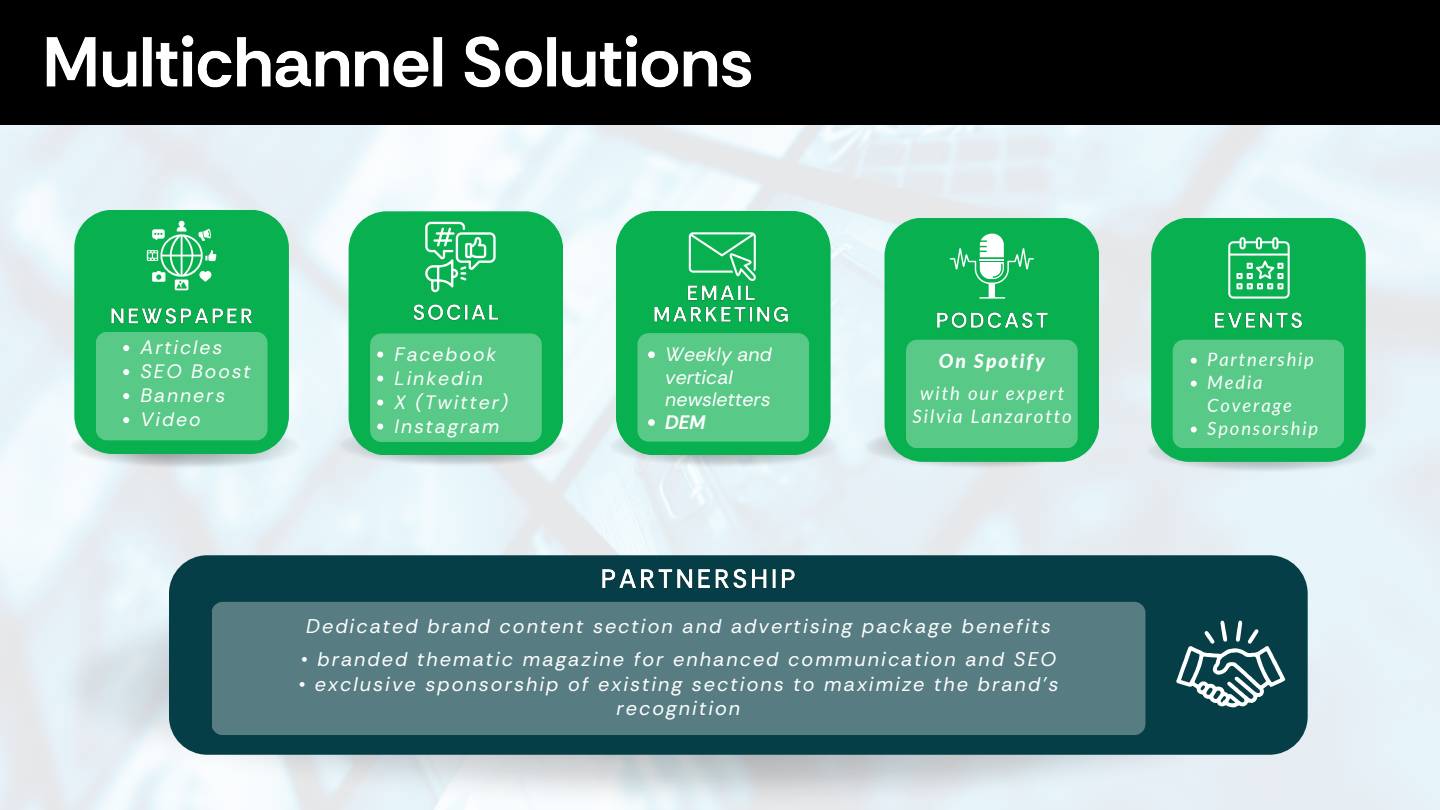
<style>
.page{position:relative;width:1440px;height:810px;background:#fff}
.page>*{position:absolute;margin:0;border:0;box-sizing:border-box;transform-origin:0 0}
.t1{font:italic 19.9px/24.6px "Rethink Sans";letter-spacing:.1em;color:#fefefe;text-align:center}
.t2{font:italic 19.5px/22.6px "Rethink Sans";letter-spacing:.005em;color:#fff}
.t3{font:italic 700 19.5px "Rethink Sans";color:#fff}
.t4{font:italic 19.4px "Rethink Sans";letter-spacing:.1em;color:#fefefe}
.t5{font:italic 19.4px "Rethink Sans";letter-spacing:.1em;color:#fff}
.t6{font:italic 800 19.4px "Lato";letter-spacing:.1em;color:#fefefe}
.t7{font:italic 18.6px/23.2px "Lato";letter-spacing:.1em;color:#fefefe;text-align:center}
.t8{font:italic 18.4px/23px "Lato";letter-spacing:.1em;color:#fefefe}
</style>
<div class="page">
<img style="left:0;top:124px;width:1440px;height:686px">
<div style="left:0;top:0;width:1440px;height:124px;background:#000"></div>
<img style="left:607px;top:422px;width:233px;height:46px">
<svg style="left:616px;top:211px;width:215px;height:244px;background:#16b359"></svg>
<svg style="left:689px;top:232px;width:67px;height:47px;background:#40c176"></svg>
<img style="left:652px;top:279px;width:140px;height:50px">
<div style="left:637px;top:333px;width:172px;height:109px;background:#59c988"></div>
<img style="left:862px;top:424px;width:234px;height:46px">
<div style="left:885px;top:218px;width:214px;height:244px;background:#09b04f"></div>
<div style="left:906px;top:340px;width:172px;height:108px;background:#59c988"></div>
<svg style="left:950px;top:234px;width:84px;height:65px"></svg>
<img style="left:934px;top:306px;width:117px;height:29px">
<img style="left:54px;top:617px;width:1275px;height:193px">
<div style="left:169px;top:555px;width:1138px;height:200px;background:#063e47;border-radius:38px"></div>
<div style="left:212px;top:602px;width:933px;height:133px;background:#577d83;border-radius:11px"></div>
<svg style="left:1176px;top:621px;width:109px;height:87px"></svg>
<svg style="left:1151px;top:218px;width:215px;height:244px;background:#13b256"></svg>
<svg style="left:1228px;top:237px;width:62px;height:62px"></svg>
<img style="left:1213px;top:306px;width:93px;height:29px">
<div style="left:1173px;top:340px;width:171px;height:108px;background:#59c988"></div>
<img style="left:338px;top:422px;width:233px;height:46px">
<div style="left:349px;top:211px;width:214px;height:244px;background:#09b04f"></div>
<svg style="left:425px;top:222px;width:71px;height:70px"></svg>
<div style="left:370px;top:333px;width:172px;height:109px;background:#59c988"></div>
<img style="left:410px;top:299px;width:92px;height:28px">
<img style="left:602px;top:569px;width:193px;height:20px">
<img style="left:69px;top:424px;width:233px;height:45px">
<svg style="left:74px;top:210px;width:215px;height:244px;background:#14b357"></svg>
<svg style="left:147px;top:221px;width:69px;height:69px"></svg>
<div style="left:96px;top:332px;width:171px;height:108px;background:#59c988"></div>
<img style="left:109px;top:302px;width:146px;height:28px">
<img style="left:46px;top:35px;width:706px;height:53px">
<p class="t5" style="left:141px;top:335px;width:83px">Articles</p>
<p class="t5" style="left:141px;top:359px;width:112px">SEO Boost</p>
<p class="t5" style="left:141px;top:383px;width:86px">Banners</p>
<p class="t5" style="left:141px;top:407px;width:62px">Video</p>
<p class="t4" style="left:395px;top:341px;width:103px">Facebook</p>
<p class="t4" style="left:395px;top:365px;width:90px">Linkedin</p>
<p class="t4" style="left:395px;top:389px;width:115px">X (Twitter)</p>
<p class="t4" style="left:395px;top:413px;width:106px">Instagram</p>
<p class="t2" style="left:665px;top:343px;width:108px">Weekly and vertical newsletters</p>
<p class="t3" style="left:665px;top:410px;width:42px">DEM</p>
<p class="t6" style="left:939px;top:349px;width:108px">On Spotify</p>
<p class="t7" style="left:913px;top:381px;width:161px">with our expert<br>Silvia Lanzarotto</p>
<p class="t1" style="left:306px;top:614px;width:746px">Dedicated brand content section and advertising package benefits</p>
<h5 class="t1" style="left:301px;top:647px;width:757px">• branded thematic magazine for enhanced communication and SEO</h5>
<h6 class="t1" style="left:298px;top:672px;width:762px">• exclusive sponsorship of existing sections to maximize the brand's recognition</h6>
<p class="t8" style="left:1207px;top:347px;width:108px">Partnership</p>
<p class="t8" style="left:1207px;top:370px;width:86px">Media<br>Coverage</p>
<p class="t8" style="left:1207px;top:416px;width:112px">Sponsorship</p>
</div>
